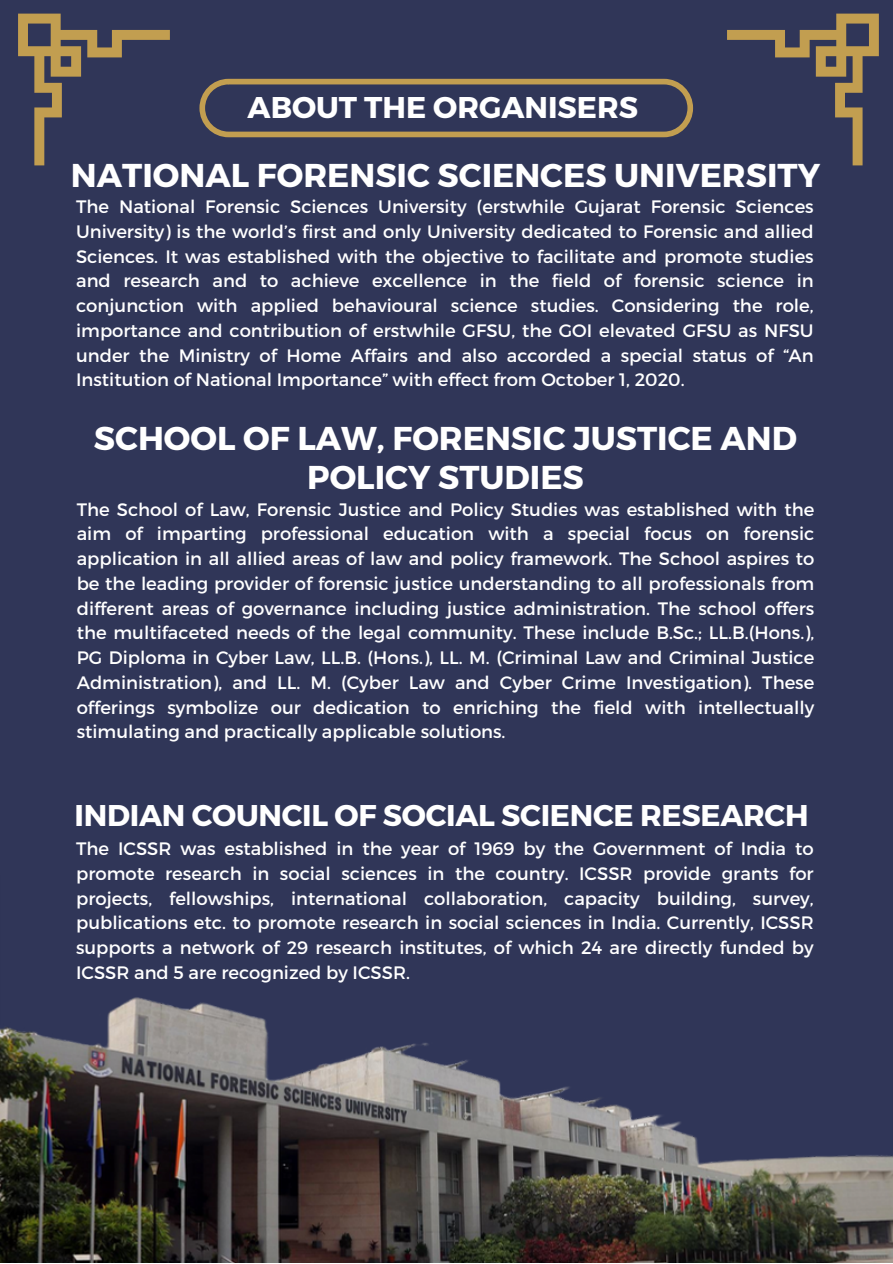
<style>
.page{position:relative;width:893px;height:1264px;background:#fff}
.page>*{position:absolute;margin:0;border:0;box-sizing:border-box;transform-origin:0 0}
.t1{font:700 33px/39.3px "Montserrat";color:#fff;text-align:center}
.t2{font:700 30px "Montserrat";letter-spacing:-.01em;color:#fff}
.t3{font:18px/24.8px "Montserrat";color:#fff;text-align:justify}
</style>
<div class="page">
<div style="left:0;top:0;width:892px;height:1262px;background:#303658"></div>
<svg style="left:727px;top:14px;width:151px;height:151px"></svg>
<svg style="left:18px;top:14px;width:152px;height:151px"></svg>
<img style="left:0;top:997px;width:892px;height:265px">
<svg style="left:199px;top:79px;width:494px;height:58px"></svg>
<p class="t2" style="left:247px;top:88px;width:392px">ABOUT THE ORGANISERS</p>
<p class="t1" style="left:71px;top:154px;width:750px">NATIONAL FORENSIC SCIENCES UNIVERSITY</p>
<p class="t3" style="left:76px;top:193px;width:739px">The National Forensic Sciences University (erstwhile Gujarat Forensic Sciences University) is the world’s first and only University dedicated to Forensic and allied Sciences. It was established with the objective to facilitate and promote studies and research and to achieve excellence in the field of forensic science in conjunction with applied behavioural science studies. Considering the role, importance and contribution of erstwhile GFSU, the GOI elevated GFSU as NFSU under the Ministry of Home Affairs and also accorded a special status of “An Institution of National Importance” with effect from October 1, 2020.</p>
<p class="t1" style="left:94px;top:417px;width:704px">SCHOOL OF LAW, FORENSIC JUSTICE AND<br>POLICY STUDIES</p>
<p class="t3" style="left:77px;top:496px;width:739px">The School of Law, Forensic Justice and Policy Studies was established with the aim of imparting professional education with a special focus on forensic application in all allied areas of law and policy framework. The School aspires to be the leading provider of forensic justice understanding to all professionals from different areas of governance including justice administration. The school offers the multifaceted needs of the legal community. These include B.Sc.; LL.B.(Hons.), PG Diploma in Cyber Law, LL.B. (Hons.), LL. M. (Criminal Law and Criminal Justice Administration), and LL. M. (Cyber Law and Cyber Crime Investigation). These offerings symbolize our dedication to enriching the field with intellectually stimulating and practically applicable solutions.</p>
<p class="t2" style="left:75px;top:795px;width:735px">INDIAN COUNCIL OF SOCIAL SCIENCE RESEARCH</p>
<p class="t3" style="left:76px;top:835px;width:739px">The ICSSR was established in the year of 1969 by the Government of India to promote research in social sciences in the country. ICSSR provide grants for projects, fellowships, international collaboration, capacity building, survey, publications etc. to promote research in social sciences in India. Currently, ICSSR supports a network of 29 research institutes, of which 24 are directly funded by ICSSR and 5 are recognized by ICSSR.</p>
</div>
